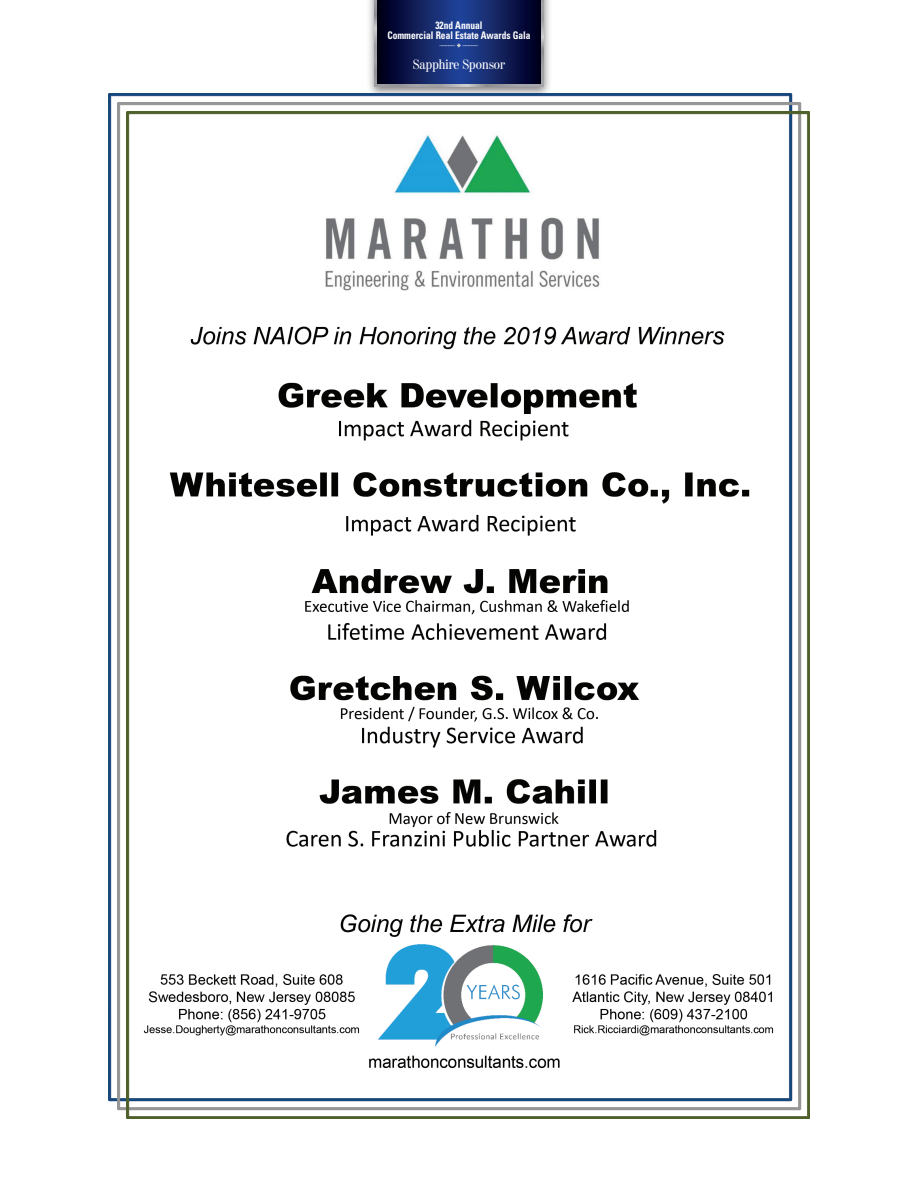
<style>
.page{position:relative;width:918px;height:1188px;background:#fff}
.page>*{position:absolute;margin:0;border:0;box-sizing:border-box;transform-origin:0 0}
.t1{font:13.5px "Moderno FB Cond";color:#fff}
.t2{font:700 condensed 10.5px/9.8px "Univers";color:#fff;text-align:center;scale:.9 1}
.t3{font:300 condensed 7.5px "Univers";color:#fff}
</style>
<div class="page">
<div style="left:366px;top:0;width:187px;height:98px;background:#231f20;opacity:.6"></div>
<svg style="left:376px;top:0;width:166px;height:84px;background:#12215c"></svg>
<svg style="left:374px;top:0;width:2px;height:84px"></svg>
<svg style="left:542px;top:0;width:2px;height:84px"></svg>
<svg style="left:374px;top:84px;width:170px;height:2px"></svg>
<svg style="left:457px;top:43px;width:4px;height:5px"></svg>
<img style="left:108px;top:93px;width:702px;height:1026px">
<img style="left:135px;top:124px;width:648px;height:970px">
<p class="t2" style="left:387px;top:20px;width:161px">32nd Annual<br>Commercial Real Estate Awards Gala</p>
<p class="t3" style="left:440px;top:40px;width:40px">––––– –––––</p>
<p class="t1" style="left:413px;top:56px;width:94px">Sapphire Sponsor</p>
</div>
